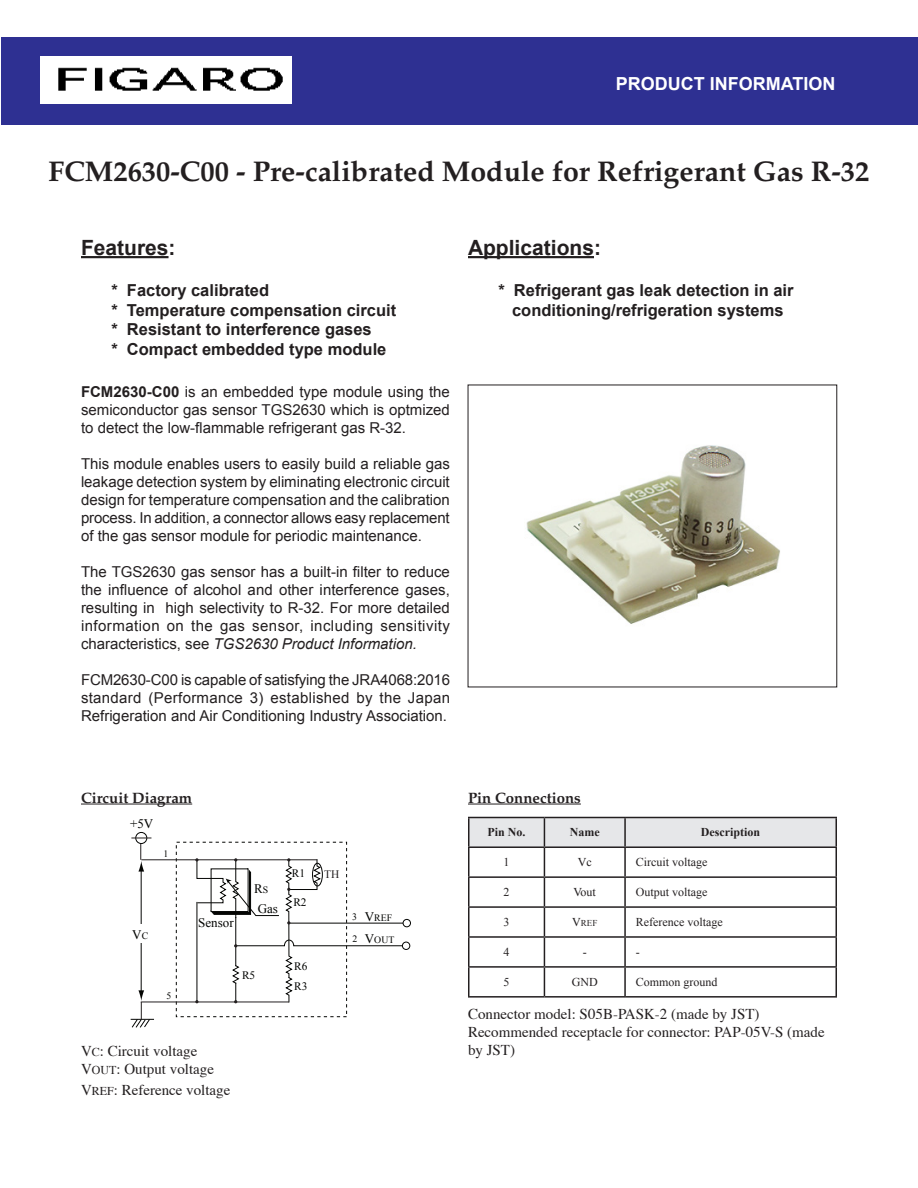
<style>
.page{position:relative;width:918px;height:1188px;background:#fff}
.page>*{position:absolute;margin:0;border:0;box-sizing:border-box;transform-origin:0 0}
.t1{font:700 28.5px "Palatino LT Std";color:#231f20}
.t2{font:700 21px "Arial";color:#231f20}
.t3{font:700 18px "Arial";color:#fff}
.t4{font:700 16.5px "Arial";color:#231f20}
.t5{font:15px/18px "Arial";color:#231f20;text-align:justify}
.t6{font:15px/18px "Times";color:#231f20}
.t7{font:700 15px "Palatino LT Std";color:#231f20}
.t8{font:13.05px "Times New Roman";color:#040503}
.t9{font:12px "Times New Roman";color:#231f20}
.t10{font:700 12px "Times New Roman";color:#231f20}
.t11{font:11.4px "Times New Roman";color:#040503}
.t12{font:11.4px "Times New Roman";color:#231f20}
.t13{font:9.75px "Times New Roman";color:#040503}
.t14{font:9px "Times New Roman";color:#231f20}
.s1{font-weight:700}
.s2{font-style:italic}
.s3{font-size:9.75px}
.s4{font-size:13.05px}
.s5{font-size:12px}
</style>
<div class="page">
<img style="left:40px;top:67px;width:252px;height:38px">
<div style="left:1px;top:37px;width:39px;height:88px;background:#2e3092"></div>
<div style="left:40px;top:37px;width:277px;height:19px;background:#2e3092"></div>
<div style="left:292px;top:50px;width:24px;height:58px;background:#2e3092"></div>
<div style="left:38px;top:105px;width:279px;height:20px;background:#2e3092"></div>
<div style="left:316px;top:37px;width:602px;height:88px;background:#2e3092"></div>
<hr style="left:81px;top:256px;width:88px;height:2px;background:#231f20">
<hr style="left:468px;top:256px;width:126px;height:2px;background:#231f20">
<img style="left:525px;top:445px;width:255px;height:179px">
<hr style="left:468px;top:817px;width:76px;height:1px;background:#231f20">
<hr style="left:468px;top:818px;width:2px;height:28px;background:#231f20">
<hr style="left:544px;top:817px;width:81px;height:1px;background:#231f20">
<hr style="left:625px;top:817px;width:212px;height:1px;background:#231f20">
<hr style="left:468px;top:846px;width:76px;height:2px;background:#231f20">
<hr style="left:468px;top:848px;width:2px;height:28px;background:#231f20">
<hr style="left:468px;top:876px;width:76px;height:2px;background:#231f20">
<hr style="left:468px;top:878px;width:2px;height:28px;background:#231f20">
<hr style="left:468px;top:906px;width:76px;height:2px;background:#231f20">
<hr style="left:468px;top:908px;width:2px;height:28px;background:#231f20">
<hr style="left:468px;top:936px;width:76px;height:2px;background:#231f20">
<hr style="left:468px;top:938px;width:2px;height:28px;background:#231f20">
<hr style="left:468px;top:966px;width:76px;height:2px;background:#231f20">
<hr style="left:468px;top:968px;width:2px;height:28px;background:#231f20">
<svg style="left:469px;top:818px;width:368px;height:178px"></svg>
<hr style="left:468px;top:996px;width:76px;height:2px;background:#231f20">
<hr style="left:544px;top:996px;width:81px;height:2px;background:#231f20">
<hr style="left:625px;top:996px;width:212px;height:2px;background:#231f20">
<div style="left:135px;top:832px;width:12px;height:12px;border:1px solid #040503;border-radius:50%"></div>
<div style="left:403px;top:919px;width:8px;height:8px;border:1px solid #040503;border-radius:50%"></div>
<div style="left:402px;top:942px;width:8px;height:8px;border:1px solid #040503;border-radius:50%"></div>
<hr style="left:141px;top:868px;width:1px;height:127px;background:#040503">
<hr style="left:141px;top:859px;width:176px;height:1px;background:#231f20">
<hr style="left:141px;top:1002px;width:148px;height:1px;background:#231f20">
<svg style="left:131px;top:838px;width:20px;height:34px"></svg>
<svg style="left:131px;top:990px;width:23px;height:38px"></svg>
<div style="left:126px;top:924px;width:28px;height:18px;background:#fff"></div>
<svg style="left:195px;top:858px;width:208px;height:145px"></svg>
<hr style="left:81px;top:804px;width:111px;height:1px;background:#231f20">
<hr style="left:468px;top:804px;width:113px;height:1px;background:#231f20">
<p class="t3" style="left:616px;top:72px;width:221px">PRODUCT INFORMATION</p>
<p class="t1" style="left:49px;top:155px;width:822px">FCM2630-C00 - Pre-calibrated Module for Refrigerant Gas R-32</p>
<p class="t2" style="left:81px;top:234px;width:96px">Features:</p>
<p class="t4" style="left:111px;top:279px;width:159px">* Factory calibrated</p>
<p class="t4" style="left:111px;top:299px;width:286px">* Temperature compensation circuit</p>
<p class="t4" style="left:111px;top:318px;width:262px">* Resistant to interference gases</p>
<p class="t4" style="left:111px;top:338px;width:277px">* Compact embedded type module</p>
<p class="t5" style="left:81px;top:383px;width:371px"><span class="s1">FCM2630-C00</span> is an embedded type module using the semiconductor gas sensor TGS2630 which is optmized to detect the low-flammable refrigerant gas R-32.</p>
<p class="t5" style="left:81px;top:455px;width:370px">This module enables users to easily build a reliable gas leakage detection system by eliminating electronic circuit design for temperature compensation and the calibration process. In addition, a connector allows easy replacement of the gas sensor module for periodic maintenance.</p>
<p class="t5" style="left:81px;top:563px;width:370px">The TGS2630 gas sensor has a built-in filter to reduce the influence of alcohol and other interference gases, resulting in high selectivity to R-32. For more detailed information on the gas sensor, including sensitivity characteristics, see <span class="s2">TGS2630 Product Information.</span></p>
<p class="t5" style="left:81px;top:671px;width:371px">FCM2630-C00 is capable of satisfying the JRA4068:2016 standard (Performance 3) established by the Japan Refrigeration and Air Conditioning Industry Association.</p>
<p class="t2" style="left:468px;top:234px;width:135px">Applications:</p>
<p class="t4" style="left:498px;top:279px;width:297px">* Refrigerant gas leak detection in air</p>
<p class="t4" style="left:512px;top:299px;width:273px">conditioning/refrigeration systems</p>
<p class="t7" style="left:81px;top:789px;width:113px">Circuit Diagram</p>
<p class="t8" style="left:130px;top:815px;width:25px">+5V</p>
<p class="t13" style="left:164px;top:847px;width:6px">1</p>
<p class="t8" style="left:132px;top:926px;width:17px">V<span class="s3">C</span></p>
<p class="t8" style="left:198px;top:914px;width:37px">Sensor</p>
<p class="t8" style="left:254px;top:880px;width:16px">R<span class="s3">S</span></p>
<p class="t8" style="left:258px;top:900px;width:22px">Gas</p>
<p class="t13" style="left:167px;top:989px;width:6px">5</p>
<p class="t11" style="left:242px;top:967px;width:15px">R5</p>
<p class="t11" style="left:292px;top:866px;width:15px">R1</p>
<p class="t11" style="left:293px;top:895px;width:15px">R2</p>
<p class="t11" style="left:294px;top:958px;width:15px">R6</p>
<p class="t11" style="left:294px;top:979px;width:15px">R3</p>
<p class="t12" style="left:324px;top:867px;width:17px">TH</p>
<p class="t13" style="left:352px;top:910px;width:6px">3</p>
<p class="t13" style="left:365px;top:911px;width:29px"><span class="s4">V</span>REF</p>
<p class="t13" style="left:365px;top:933px;width:31px"><span class="s4">V</span>OUT</p>
<p class="t13" style="left:353px;top:933px;width:6px">2</p>
<p class="t6" style="left:81px;top:1040px;width:118px">V<span class="s5">C</span>: Circuit voltage</p>
<p class="t6" style="left:81px;top:1058px;width:134px">V<span class="s5">OUT</span>: Output voltage</p>
<p class="t6" style="left:81px;top:1080px;width:151px">V<span class="s5">REF</span>: Reference voltage</p>
<p class="t7" style="left:468px;top:789px;width:114px">Pin Connections</p>
<p class="t10" style="left:488px;top:824px;width:40px">Pin No.</p>
<p class="t10" style="left:570px;top:824px;width:31px">Name</p>
<p class="t10" style="left:701px;top:824px;width:61px">Description</p>
<p class="t9" style="left:504px;top:854px;width:7px">1</p>
<p class="t9" style="left:578px;top:854px;width:15px">Vc</p>
<p class="t9" style="left:636px;top:854px;width:73px">Circuit voltage</p>
<p class="t9" style="left:504px;top:884px;width:7px">2</p>
<p class="t9" style="left:574px;top:884px;width:24px">Vout</p>
<p class="t9" style="left:636px;top:884px;width:73px">Output voltage</p>
<p class="t9" style="left:504px;top:914px;width:7px">3</p>
<p class="t14" style="left:572px;top:917px;width:27px"><span class="s5">V</span>REF</p>
<p class="t9" style="left:636px;top:914px;width:88px">Reference voltage</p>
<p class="t9" style="left:504px;top:944px;width:7px">4</p>
<p class="t9" style="left:583px;top:944px;width:5px">-</p>
<p class="t9" style="left:636px;top:944px;width:5px">-</p>
<p class="t9" style="left:504px;top:974px;width:7px">5</p>
<p class="t9" style="left:572px;top:974px;width:27px">GND</p>
<p class="t9" style="left:636px;top:974px;width:83px">Common ground</p>
<p class="t6" style="left:468px;top:1004px;width:293px">Connector model: S05B-PASK-2 (made by JST)</p>
<p class="t6" style="left:468px;top:1022px;width:358px">Recommended receptacle for connector: PAP-05V-S (made by JST)</p>
</div>
